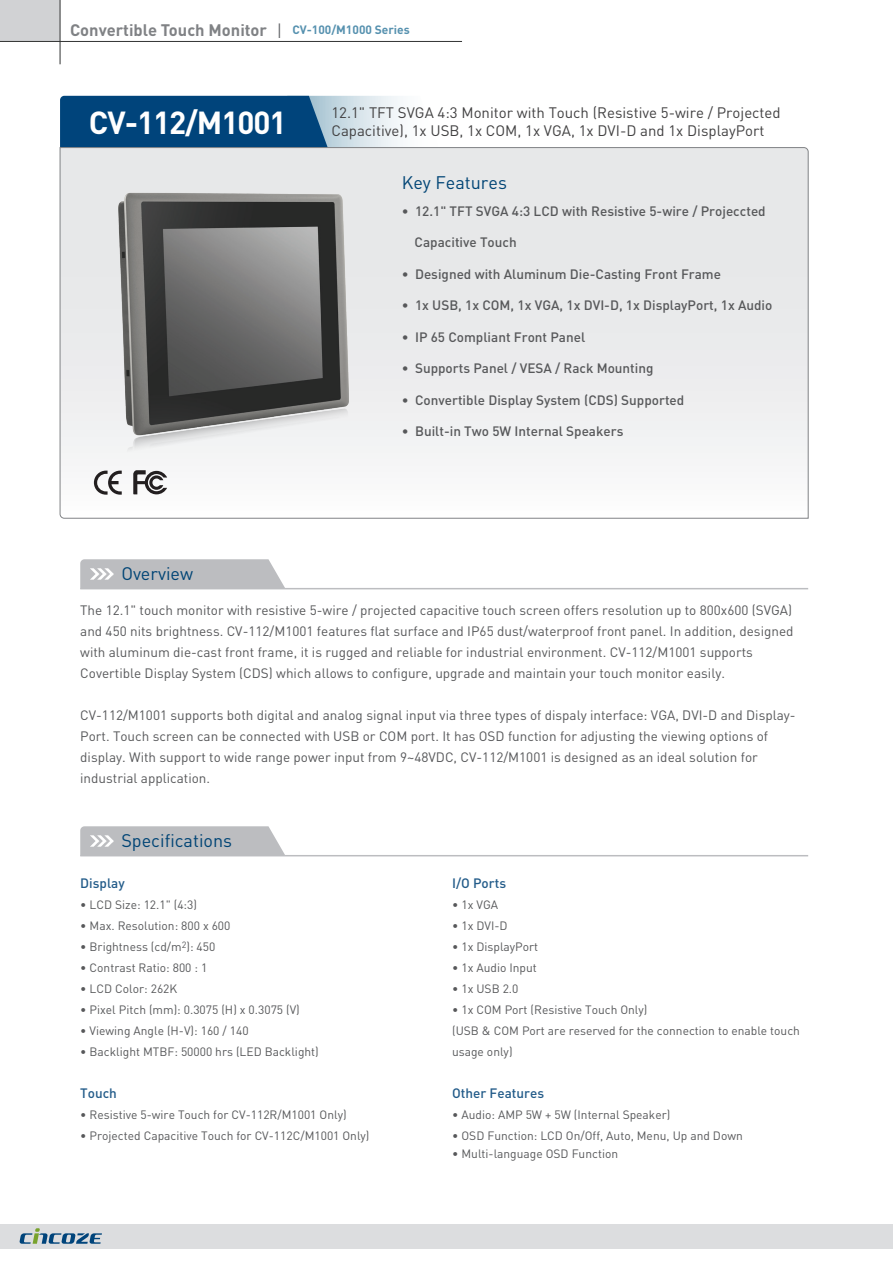
<style>
.page{position:relative;width:893px;height:1263px;background:#fff}
.page>*{position:absolute;margin:0;border:0;box-sizing:border-box;transform-origin:0 0}
.t1{font:700 31.5px "DIN Pro";letter-spacing:-.035em;color:#fff}
.t2{font:18px "DIN Pro";color:#004475}
.t3{font:700 16.5px "DIN Pro";color:#808285}
.t4{font:15px/18px "DIN Pro";color:#424142}
.t5{font:13.5px/21px "DIN Pro";color:#57585a}
.t6{font:500 13.5px "DIN Pro";color:#57585a}
.t7{font:500 13.5px "DIN Pro";color:#225b89}
.t8{font:12px/21px "DIN Pro";color:#57585a}
.t9{font:700 12px "DIN Pro";color:#5691af}
</style>
<div class="page">
<svg style="left:60px;top:96px;width:340px;height:51px;background:#326995"></svg>
<svg style="left:60px;top:147px;width:748px;height:372px"></svg>
<svg style="left:94px;top:471px;width:28px;height:24px"></svg>
<svg style="left:133px;top:470px;width:34px;height:24px"></svg>
<hr style="left:80px;top:588px;width:728px;height:1px;background:#bcbdc0">
<svg style="left:80px;top:559px;width:205px;height:29px;background:#c0c1c4"></svg>
<hr style="left:80px;top:855px;width:728px;height:1px;background:#bcbdc0">
<svg style="left:80px;top:826px;width:205px;height:29px;background:#c0c1c4"></svg>
<div style="left:0;top:1225px;width:893px;height:24px;background:#dcdddf"></div>
<svg style="left:20px;top:1228px;width:82px;height:16px"></svg>
<div style="left:0;top:0;width:60px;height:41px;background:#d1d2d4"></div>
<hr style="left:0;top:41px;width:462px;height:1px;background:#313232">
<hr style="left:60px;top:0;width:1px;height:64px;background:#313232">
<svg style="left:279px;top:23px;width:1px;height:15px"></svg>
<img style="left:109px;top:184px;width:251px;height:281px">
<p class="t3" style="left:70px;top:16px;width:199px">Convertible Touch Monitor</p>
<p class="t9" style="left:292px;top:20px;width:119px">CV-100/M1000 Series</p>
<h1 class="t1" style="left:89px;top:96px;width:199px">CV-112/M1001</h1>
<h2 class="t2" style="left:121px;top:561px;width:73px">Overview</h2>
<p class="t4" style="left:331px;top:103px;width:451px">12.1" TFT SVGA 4:3 Monitor with Touch (Resistive 5-wire / Projected<br>Capacitive), 1x USB, 1x COM, 1x VGA, 1x DVI-D and 1x DisplayPort</p>
<h2 class="t2" style="left:402px;top:171px;width:107px">Key Features</h2>
<p class="t6" style="left:402px;top:200px;width:366px">• 12.1" TFT SVGA 4:3 LCD with Resistive 5-wire / Projeccted</p>
<p class="t6" style="left:415px;top:232px;width:104px">Capacitive Touch</p>
<p class="t6" style="left:402px;top:263px;width:321px">• Designed with Aluminum Die-Casting Front Frame</p>
<p class="t6" style="left:402px;top:295px;width:372px">• 1x USB, 1x COM, 1x VGA, 1x DVI-D, 1x DisplayPort, 1x Audio</p>
<p class="t6" style="left:402px;top:326px;width:185px">• IP 65 Compliant Front Panel</p>
<p class="t6" style="left:402px;top:358px;width:253px">• Supports Panel / VESA / Rack Mounting</p>
<p class="t6" style="left:402px;top:389px;width:284px">• Convertible Display System (CDS) Supported</p>
<p class="t6" style="left:402px;top:421px;width:223px">• Built-in Two 5W Internal Speakers</p>
<p class="t5" style="left:80px;top:599px;width:715px">The 12.1" touch monitor with resistive 5-wire / projected capacitive touch screen offers resolution up to 800x600 (SVGA) and 450 nits brightness. CV-112/M1001 features flat surface and IP65 dust/waterproof front panel. In addition, designed with aluminum die-cast front frame, it is rugged and reliable for industrial environment. CV-112/M1001 supports Covertible Display System (CDS) which allows to configure, upgrade and maintain your touch monitor easily.</p>
<p class="t5" style="left:80px;top:704px;width:717px">CV-112/M1001 supports both digital and analog signal input via three types of dispaly interface: VGA, DVI-D and Display-Port. Touch screen can be connected with USB or COM port. It has OSD function for adjusting the viewing options of display. With support to wide range power input from 9~48VDC, CV-112/M1001 is designed as an ideal solution for industrial application.</p>
<h2 class="t2" style="left:121px;top:828px;width:112px">Specifications</h2>
<p class="t7" style="left:80px;top:873px;width:46px">Display</p>
<p class="t8" style="left:80px;top:894px;width:118px">• LCD Size: 12.1" (4:3)</p>
<p class="t8" style="left:80px;top:915px;width:152px">• Max. Resolution: 800 x 600</p>
<p class="t8" style="left:80px;top:936px;width:137px">• Brightness (cd/m<sup>2</sup>): 450</p>
<p class="t8" style="left:80px;top:957px;width:129px">• Contrast Ratio: 800 : 1</p>
<p class="t8" style="left:80px;top:978px;width:99px">• LCD Color: 262K</p>
<p class="t8" style="left:80px;top:999px;width:221px">• Pixel Pitch (mm): 0.3075 (H) x 0.3075 (V)</p>
<p class="t8" style="left:80px;top:1020px;width:170px">• Viewing Angle (H-V): 160 / 140</p>
<p class="t8" style="left:80px;top:1041px;width:240px">• Backlight MTBF: 50000 hrs (LED Backlight)</p>
<p class="t7" style="left:80px;top:1082px;width:38px">Touch</p>
<p class="t8" style="left:80px;top:1104px;width:268px">• Resistive 5-wire Touch for CV-112R/M1001 Only)</p>
<p class="t8" style="left:80px;top:1125px;width:291px">• Projected Capacitive Touch for CV-112C/M1001 Only)</p>
<p class="t7" style="left:452px;top:872px;width:56px">I/O Ports</p>
<p class="t8" style="left:452px;top:894px;width:48px">• 1x VGA</p>
<p class="t8" style="left:452px;top:915px;width:57px">• 1x DVI-D</p>
<p class="t8" style="left:452px;top:936px;width:88px">• 1x DisplayPort</p>
<p class="t8" style="left:452px;top:957px;width:86px">• 1x Audio Input</p>
<p class="t8" style="left:452px;top:978px;width:68px">• 1x USB 2.0</p>
<p class="t8" style="left:452px;top:999px;width:349px">• 1x COM Port (Resistive Touch Only)<br>(USB &amp; COM Port are reserved for the connection to enable touch usage only)</p>
<p class="t7" style="left:452px;top:1082px;width:94px">Other Features</p>
<p class="t8" style="left:452px;top:1104px;width:220px">• Audio: AMP 5W + 5W (Internal Speaker)</p>
<p class="t8" style="left:452px;top:1125px;width:292px">• OSD Function: LCD On/Off, Auto, Menu, Up and Down</p>
<p class="t8" style="left:452px;top:1143px;width:168px">• Multi-language OSD Function</p>
</div>
